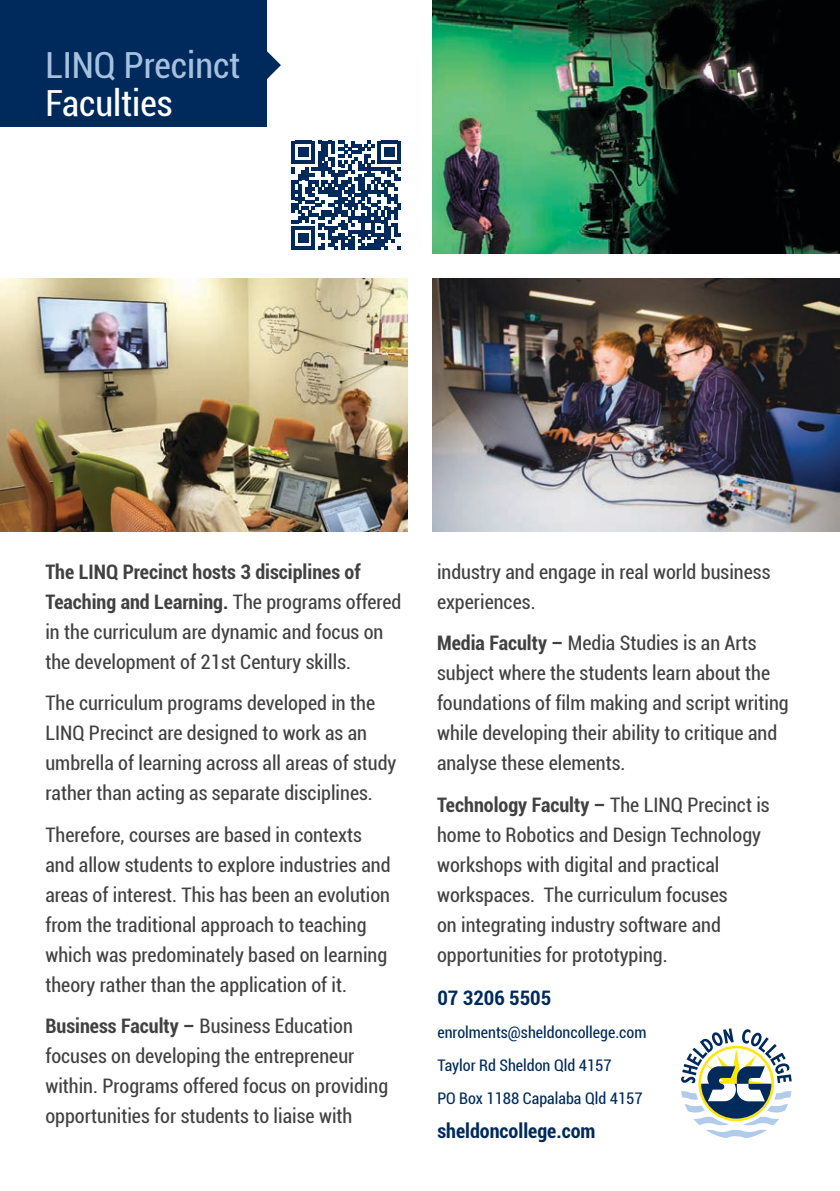
<style>
.page{position:relative;width:840px;height:1191px;background:#fff}
.page>*{position:absolute;margin:0;border:0;box-sizing:border-box;transform-origin:0 0}
.t1{font:condensed 36px "Roboto";color:#a6c1df}
.t2{font:condensed 36px "Roboto";color:#fff}
.t3{font:condensed 20px/30px "Roboto";color:#414142}
.t4{font:700 condensed 20px "Roboto";color:#002a5c}
.t5{font:condensed 16px/33.2px "Roboto";color:#002a5c}
.s1{font-weight:700}
</style>
<div class="page">
<img style="left:432px;top:278px;width:407px;height:253px">
<img style="left:0;top:278px;width:408px;height:253px">
<img style="left:432px;top:0;width:407px;height:253px">
<div style="left:0;top:0;width:266px;height:127px;background:#002a5c"></div>
<svg style="left:266px;top:51px;width:15px;height:28px"></svg>
<svg style="left:681px;top:1028px;width:110px;height:110px"></svg>
<svg style="left:291px;top:141px;width:109px;height:109px"></svg>
<h1 class="t1" style="left:45px;top:45px;width:196px">LINQ Precinct</h1>
<h1 class="t2" style="left:45px;top:83px;width:129px">Faculties</h1>
<p class="t3" style="left:45px;top:557px;width:357px"><span class="s1">The LINQ Precinct hosts 3 disciplines of Teaching and Learning.</span> The programs offered in the curriculum are dynamic and focus on the development of 21st Century skills.</p>
<p class="t3" style="left:45px;top:688px;width:352px">The curriculum programs developed in the LINQ Precinct are designed to work as an umbrella of learning across all areas of study rather than acting as separate disciplines.</p>
<p class="t3" style="left:45px;top:819px;width:346px">Therefore, courses are based in contexts and allow students to explore industries and areas of interest. This has been an evolution from the traditional approach to teaching which was predominately based on learning theory rather than the application of it.</p>
<p class="t3" style="left:45px;top:1011px;width:344px"><span class="s1">Business Faculty –</span> Business Education focuses on developing the entrepreneur within. Programs offered focus on providing opportunities for students to liaise with</p>
<p class="t3" style="left:437px;top:557px;width:335px">industry and engage in real world business experiences.</p>
<p class="t3" style="left:437px;top:628px;width:353px"><span class="s1">Media Faculty –</span> Media Studies is an Arts subject where the students learn about the foundations of film making and script writing while developing their ability to critique and analyse these elements.</p>
<p class="t3" style="left:437px;top:789px;width:334px"><span class="s1">Technology Faculty –</span> The LINQ Precinct is home to Robotics and Design Technology workshops with digital and practical workspaces. The curriculum focuses<br>on integrating industry software and opportunities for prototyping.</p>
<p class="t4" style="left:437px;top:986px;width:115px">07 3206 5505</p>
<p class="t5" style="left:437px;top:1015px;width:210px">enrolments@sheldoncollege.com<br>Taylor Rd Sheldon Qld 4157<br>PO Box 1188 Capalaba Qld 4157</p>
<p class="t4" style="left:437px;top:1119px;width:159px">sheldoncollege.com</p>
</div>
